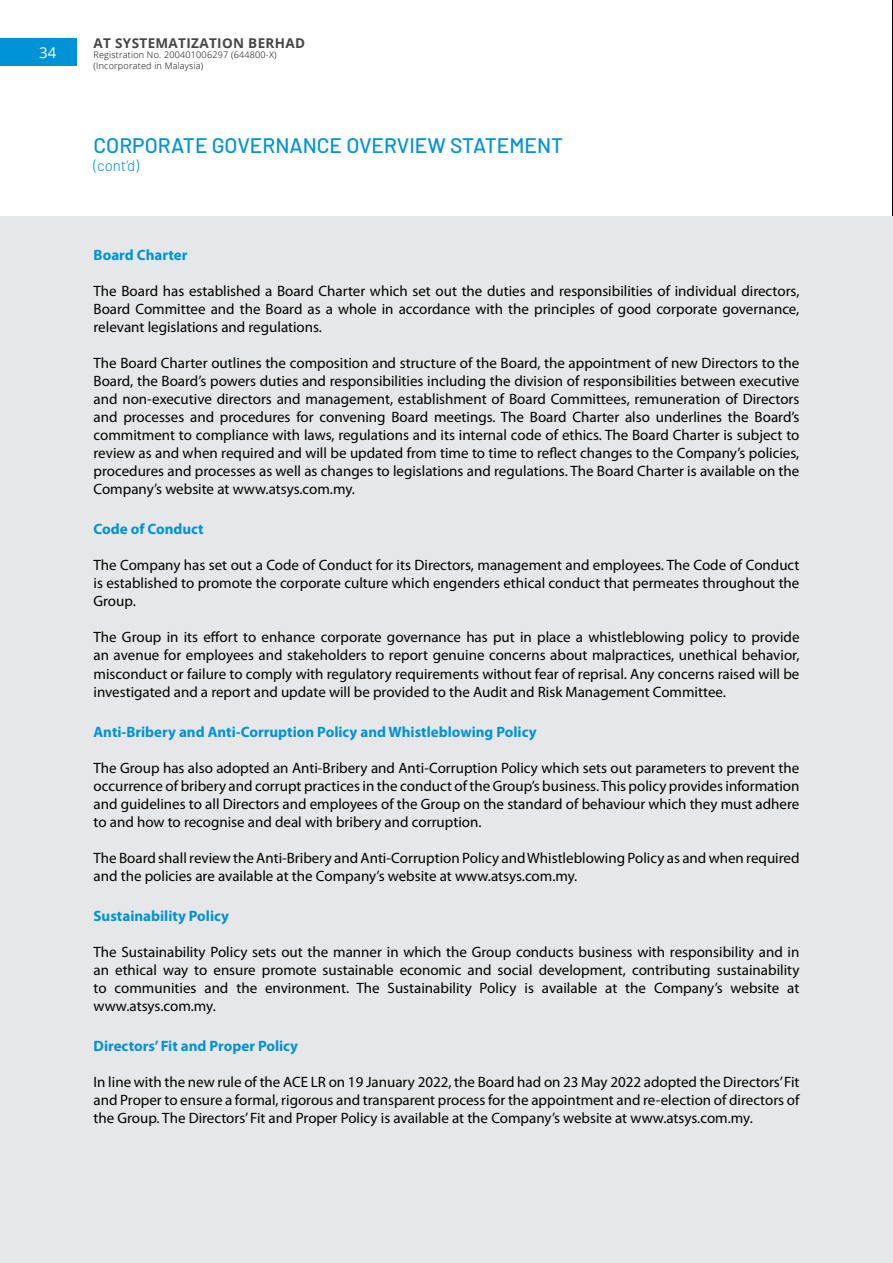
<style>
.page{position:relative;width:893px;height:1263px;background:#fff}
.page>*{position:absolute;margin:0;border:0;box-sizing:border-box;transform-origin:0 0}
.t1{font:500 21px "Barlow";color:#0092d7}
.t2{font:15px/18px "Myriad Pro";color:#000;text-align:justify}
.t3{font:700 15px "Myriad Pro";color:#0092d7}
.t4{font:300 15px "Barlow";color:#0092d7}
.t5{font:15px "Open Sans";color:#fff}
.t6{font:700 13.5px "Open Sans";letter-spacing:.025em;color:#464547}
.t7{font:300 9px/10.4px "Open Sans";letter-spacing:.025em;color:#000}
</style>
<div class="page">
<hr style="left:892px;top:0;width:1px;height:1263px;background:#000">
<div style="left:0;top:39px;width:77px;height:27px;background:#0092d7"></div>
<div style="left:0;top:217px;width:893px;height:1046px;background:#e6e7e8"></div>
<p class="t6" style="left:94px;top:34px;width:213px">AT SYSTEMATIZATION BERHAD</p>
<p class="t5" style="left:39px;top:43px;width:19px">34</p>
<p class="t7" style="left:94px;top:49px;width:184px">Registration No. 200401006297 (644800-X) (Incorporated in Malaysia)</p>
<h1 class="t1" style="left:94px;top:130px;width:471px">CORPORATE GOVERNANCE OVERVIEW STATEMENT</h1>
<p class="t4" style="left:94px;top:155px;width:47px">(cont’d)</p>
<p class="t3" style="left:94px;top:247px;width:95px">Board Charter</p>
<p class="t2" style="left:94px;top:282px;width:707px">The Board has established a Board Charter which set out the duties and responsibilities of individual directors, Board Committee and the Board as a whole in accordance with the principles of good corporate governance, relevant legislations and regulations.</p>
<p class="t2" style="left:94px;top:354px;width:707px">The Board Charter outlines the composition and structure of the Board, the appointment of new Directors to the Board, the Board’s powers duties and responsibilities including the division of responsibilities between executive and non-executive directors and management, establishment of Board Committees, remuneration of Directors and processes and procedures for convening Board meetings. The Board Charter also underlines the Board’s commitment to compliance with laws, regulations and its internal code of ethics. The Board Charter is subject to review as and when required and will be updated from time to time to reflect changes to the Company’s policies, procedures and processes as well as changes to legislations and regulations. The Board Charter is available on the Company’s website at www.atsys.com.my.</p>
<p class="t3" style="left:94px;top:521px;width:112px">Code of Conduct</p>
<p class="t2" style="left:94px;top:557px;width:707px">The Company has set out a Code of Conduct for its Directors, management and employees. The Code of Conduct is established to promote the corporate culture which engenders ethical conduct that permeates throughout the Group.</p>
<p class="t2" style="left:94px;top:629px;width:707px">The Group in its effort to enhance corporate governance has put in place a whistleblowing policy to provide an avenue for employees and stakeholders to report genuine concerns about malpractices, unethical behavior, misconduct or failure to comply with regulatory requirements without fear of reprisal. Any concerns raised will be investigated and a report and update will be provided to the Audit and Risk Management Committee.</p>
<p class="t3" style="left:94px;top:723px;width:444px">Anti-Bribery and Anti-Corruption Policy and Whistleblowing Policy</p>
<p class="t2" style="left:94px;top:759px;width:707px">The Group has also adopted an Anti-Bribery and Anti-Corruption Policy which sets out parameters to prevent the occurrence of bribery and corrupt practices in the conduct of the Group’s business. This policy provides information and guidelines to all Directors and employees of the Group on the standard of behaviour which they must adhere to and how to recognise and deal with bribery and corruption.</p>
<p class="t2" style="left:94px;top:849px;width:707px">The Board shall review the Anti-Bribery and Anti-Corruption Policy and Whistleblowing Policy as and when required and the policies are available at the Company’s website at www.atsys.com.my.</p>
<p class="t3" style="left:94px;top:907px;width:137px">Sustainability Policy</p>
<p class="t2" style="left:94px;top:943px;width:707px">The Sustainability Policy sets out the manner in which the Group conducts business with responsibility and in an ethical way to ensure promote sustainable economic and social development, contributing sustainability to communities and the environment. The Sustainability Policy is available at the Company’s website at www.atsys.com.my.</p>
<p class="t3" style="left:94px;top:1038px;width:206px">Directors’ Fit and Proper Policy</p>
<p class="t2" style="left:94px;top:1073px;width:707px">In line with the new rule of the ACE LR on 19 January 2022, the Board had on 23 May 2022 adopted the Directors’ Fit and Proper to ensure a formal, rigorous and transparent process for the appointment and re-election of directors of the Group. The Directors’ Fit and Proper Policy is available at the Company’s website at www.atsys.com.my.</p>
</div>
